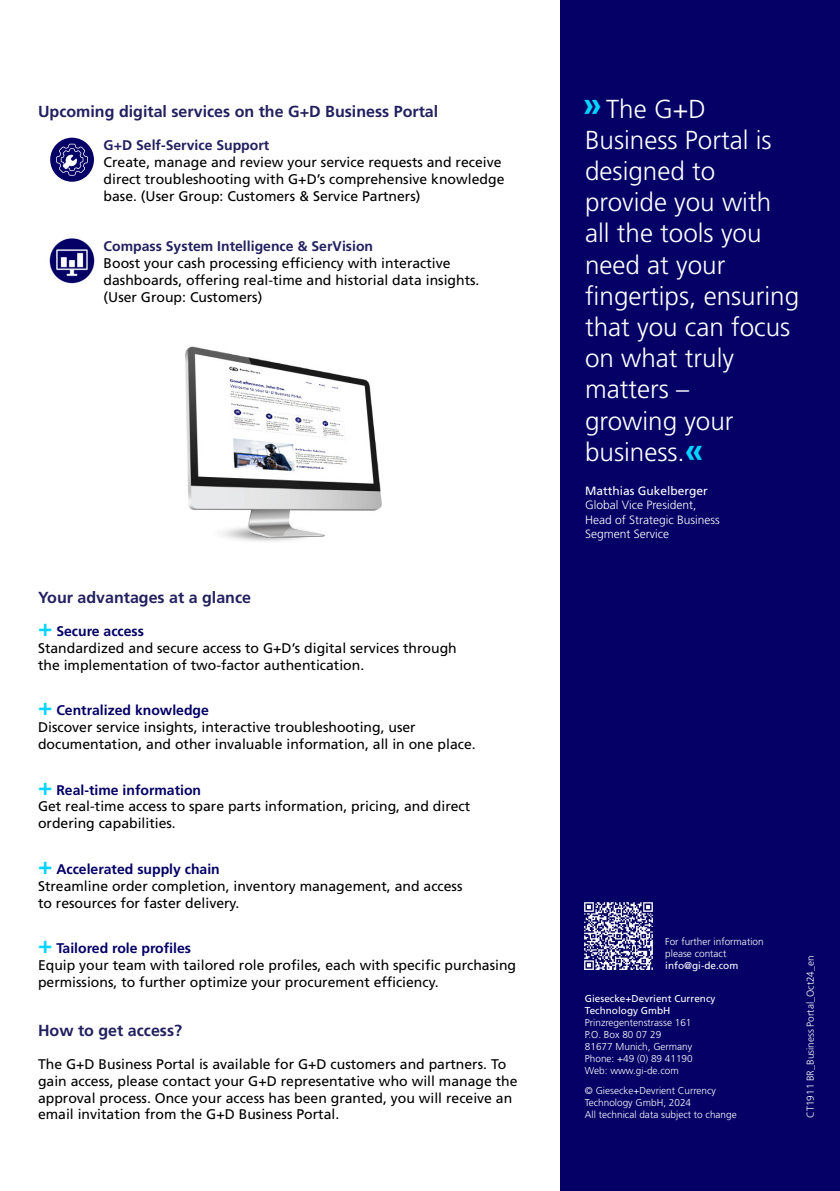
<style>
.page{position:relative;width:840px;height:1191px;background:#fff}
.page>*{position:absolute;margin:0;border:0;box-sizing:border-box;transform-origin:0 0}
.t1{font:700 34px "Frutiger LT Std";color:#00d4ff}
.t2{font:300 26px/31.2px "Frutiger LT Std";color:#fff}
.t3{font:700 16px "Frutiger LT Std";color:#22205f}
.t4{font:14px/16.8px "Frutiger LT Std";color:#000}
.t5{font:700 14px "Frutiger LT Std";color:#22205f}
.t6{font:300 12px/14.4px "Frutiger LT Std";color:#fff}
.t7{font:12px "Frutiger LT Std";color:#fff}
.t8{font:300 10px/12px "Frutiger LT Std";color:#fff}
.t9{font:10px/12px "Frutiger LT Std";color:#fff}
.s1{font-weight:700;font-size:24px;color:#00d4ff}
.s2{font-weight:700;color:#040066}
</style>
<div class="page">
<div style="left:560px;top:0;width:279px;height:1191px;background:#040066"></div>
<div style="left:50px;top:138px;width:44px;height:44px;background:#050066;border-radius:50%"></div>
<svg style="left:56px;top:144px;width:32px;height:32px"></svg>
<img style="left:49px;top:238px;width:46px;height:46px">
<img style="left:185px;top:346px;width:197px;height:195px">
<img style="left:584px;top:902px;width:68px;height:67px">
<p class="t3" style="left:38px;top:102px;width:401px">Upcoming digital services on the G+D Business Portal</p>
<p class="t5" style="left:103px;top:137px;width:167px">G+D Self-Service Support</p>
<p class="t4" style="left:103px;top:154px;width:402px">Create, manage and review your service requests and receive direct troubleshooting with G+D’s comprehensive knowledge base. (User Group: Customers &amp; Service Partners)</p>
<p class="t5" style="left:103px;top:238px;width:271px">Compass System Intelligence &amp; SerVision</p>
<p class="t4" style="left:103px;top:255px;width:377px">Boost your cash processing efficiency with interactive dashboards, offering real-time and historial data insights. (User Group: Customers)</p>
<p class="t3" style="left:38px;top:588px;width:214px">Your advantages at a glance</p>
<p class="t4" style="left:38px;top:623px;width:420px"><span class="s1">+</span> <span class="s2">Secure access<br></span>Standardized and secure access to G+D’s digital services through the implementation of two-factor authentication.</p>
<p class="t4" style="left:38px;top:702px;width:439px"><span class="s1">+</span> <span class="s2">Centralized knowledge<br></span>Discover service insights, interactive troubleshooting, user documentation, and other invaluable information, all in one place.</p>
<p class="t4" style="left:38px;top:781px;width:433px"><span class="s1">+</span> <span class="s2">Real-time information<br></span>Get real-time access to spare parts information, pricing, and direct ordering capabilities.</p>
<p class="t4" style="left:38px;top:860px;width:425px"><span class="s1">+</span> <span class="s2">Accelerated supply chain<br></span>Streamline order completion, inventory management, and access to resources for faster delivery.</p>
<p class="t4" style="left:38px;top:940px;width:479px"><span class="s1">+</span> <span class="s2">Tailored role profiles<br></span>Equip your team with tailored role profiles, each with specific purchasing permissions, to further optimize your procurement efficiency.</p>
<p class="t3" style="left:38px;top:1020px;width:146px">How to get access?</p>
<p class="t4" style="left:38px;top:1055px;width:481px">The G+D Business Portal is available for G+D customers and partners. To gain access, please contact your G+D representative who will manage the approval process. Once your access has been granted, you will receive an email invitation from the G+D Business Portal.</p>
<h2 class="t2" style="left:584px;top:93px;width:215px;text-indent:21px">The G+D<br>Business Portal is designed to provide you with all the tools you need at your fingertips, ensuring that you can focus on what truly matters –<br>growing your business.</h2>
<h1 class="t1" style="left:582px;top:84px;width:20px">»</h1>
<h1 class="t1" style="left:684px;top:430px;width:20px">«</h1>
<p class="t7" style="left:584px;top:483px;width:124px">Matthias Gukelberger</p>
<p class="t6" style="left:584px;top:498px;width:136px">Global Vice President,<br>Head of Strategic Business<br>Segment Service</p>
<p class="t8" style="left:665px;top:936px;width:100px">For further information please contact</p>
<p class="t9" style="left:665px;top:960px;width:74px">info@gi-de.com</p>
<p class="t9" style="left:584px;top:992px;width:132px">Giesecke+Devrient Currency<br>Technology GmbH</p>
<p class="t8" style="left:584px;top:1016px;width:109px">Prinzregentenstrasse 161<br>P.O. Box 80 07 29<br>81677 Munich, Germany<br>Phone: +49 (0) 89 41190<br>Web: www.gi-de.com</p>
<p class="t8" style="left:584px;top:1084px;width:153px">© Giesecke+Devrient Currency<br>Technology GmbH, 2024<br>All technical data subject to change</p>
<p class="t8" style="left:804px;top:1117px;width:164px;rotate:-90deg">CT1911 BR_Business Portal_Oct24_en</p>
</div>
